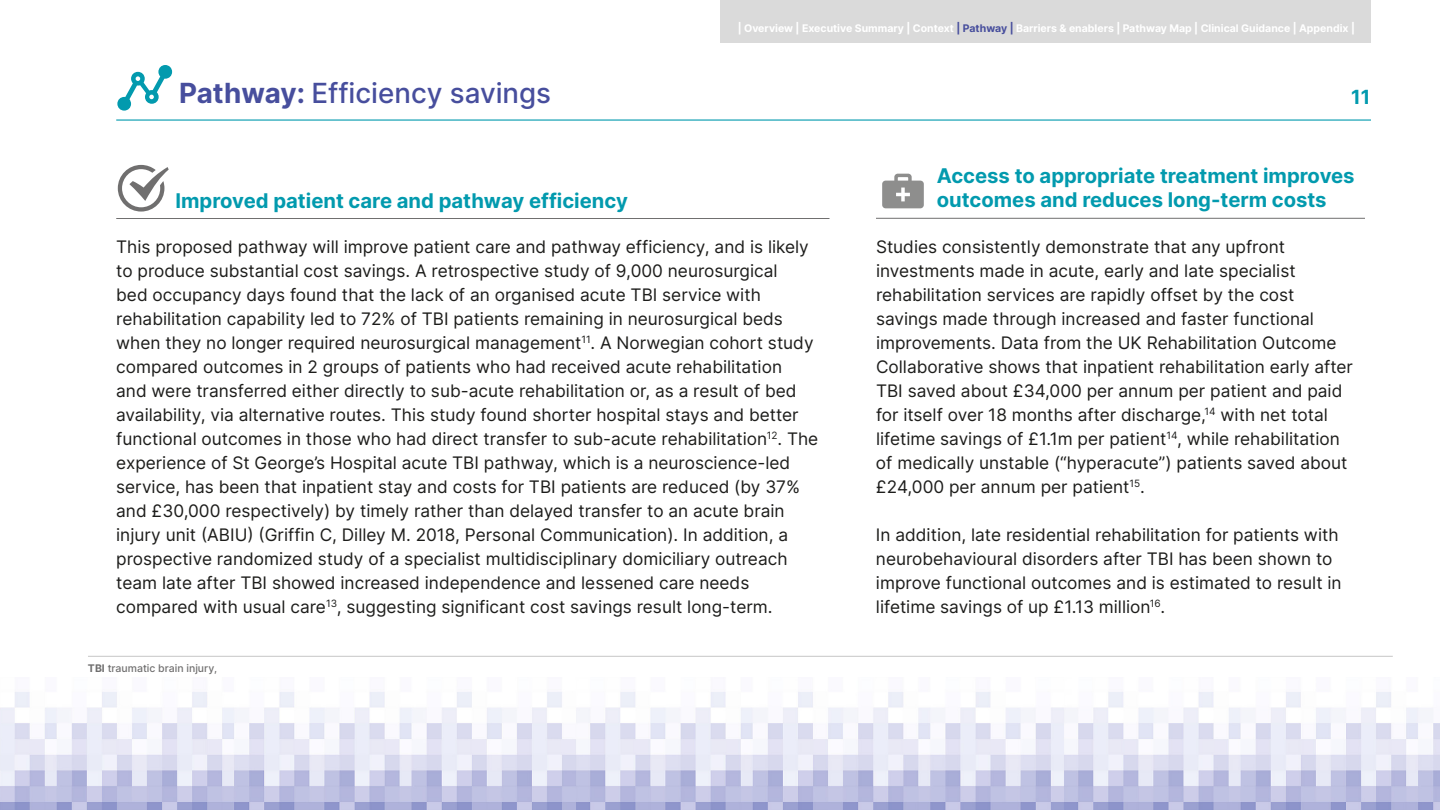
<style>
.page{position:relative;width:1440px;height:810px;background:#fff}
.page>*{position:absolute;margin:0;border:0;box-sizing:border-box;transform-origin:0 0}
.t1{font:500 27.75px "Inter";color:#474e9d}
.t2{font:700 20.25px/24.3px "Inter";color:#029aae}
.t3{font:700 19.5px "Inter";color:#029aae}
.t4{font:17.25px/24px "Inter";color:#1d1d1b}
.t5{font:700 10.5px "Inter";color:#fff}
.t6{font:500 10.5px "Inter";color:#706f6f}
.s1{color:#474e9d}
.s2{font-weight:700}
</style>
<div class="page">
<hr style="left:116px;top:119px;width:1255px;height:2px;background:#029aae">
<img style="left:0;top:692px;width:576px;height:118px">
<img style="left:576px;top:692px;width:489px;height:118px">
<img style="left:1065px;top:692px;width:375px;height:118px">
<svg style="left:117px;top:65px;width:55px;height:46px"></svg>
<hr style="left:116px;top:218px;width:714px;height:1px;background:#706f6f">
<svg style="left:118px;top:165px;width:51px;height:47px"></svg>
<hr style="left:876px;top:218px;width:489px;height:1px;background:#706f6f">
<svg style="left:882px;top:174px;width:42px;height:34px"></svg>
<hr style="left:88px;top:656px;width:1305px;height:1px;background:#c6c6c6">
<div style="left:720px;top:0;width:650px;height:43px;background:#dadada"></div>
<p class="t5" style="left:738px;top:20px;width:619px">| Overview | Executive Summary | Context <span class="s1">| Pathway |</span> Barriers &amp; enablers | Pathway Map | Clinical Guidance | Appendix |</p>
<h1 class="t1" style="left:179px;top:73px;width:373px"><span class="s2">Pathway:</span> Efficiency savings</h1>
<p class="t3" style="left:1351px;top:83px;width:21px">11</p>
<p class="t2" style="left:176px;top:188px;width:454px">Improved patient care and pathway efficiency</p>
<p class="t4" style="left:116px;top:234px;width:704px">This proposed pathway will improve patient care and pathway efficiency, and is likely to produce substantial cost savings. A retrospective study of 9,000 neurosurgical<br>bed occupancy days found that the lack of an organised acute TBI service with rehabilitation capability led to 72% of TBI patients remaining in neurosurgical beds when they no longer required neurosurgical management<sup>11</sup>. A Norwegian cohort study compared outcomes in 2 groups of patients who had received acute rehabilitation<br>and were transferred either directly to sub-acute rehabilitation or, as a result of bed availability, via alternative routes. This study found shorter hospital stays and better functional outcomes in those who had direct transfer to sub-acute rehabilitation<sup>12</sup>. The experience of St George’s Hospital acute TBI pathway, which is a neuroscience-led service, has been that inpatient stay and costs for TBI patients are reduced (by 37% and £30,000 respectively) by timely rather than delayed transfer to an acute brain injury unit (ABIU) (Griffin C, Dilley M. 2018, Personal Communication). In addition, a prospective randomized study of a specialist multidisciplinary domiciliary outreach team late after TBI showed increased independence and lessened care needs compared with usual care<sup>13</sup>, suggesting significant cost savings result long-term.</p>
<p class="t6" style="left:88px;top:661px;width:131px"><span class="s2">TBI</span> traumatic brain injury,</p>
<p class="t2" style="left:937px;top:163px;width:419px">Access to appropriate treatment improves outcomes and reduces long-term costs</p>
<p class="t4" style="left:876px;top:234px;width:479px">Studies consistently demonstrate that any upfront investments made in acute, early and late specialist rehabilitation services are rapidly offset by the cost savings made through increased and faster functional improvements. Data from the UK Rehabilitation Outcome Collaborative shows that inpatient rehabilitation early after TBI saved about £34,000 per annum per patient and paid for itself over 18 months after discharge,<sup>14</sup> with net total lifetime savings of £1.1m per patient<sup>14</sup>, while rehabilitation of medically unstable (“hyperacute”) patients saved about £24,000 per annum per patient<sup>15</sup>.</p>
<p class="t4" style="left:876px;top:522px;width:467px">In addition, late residential rehabilitation for patients with neurobehavioural disorders after TBI has been shown to improve functional outcomes and is estimated to result in lifetime savings of up £1.13 million<sup>16</sup>.</p>
</div>
